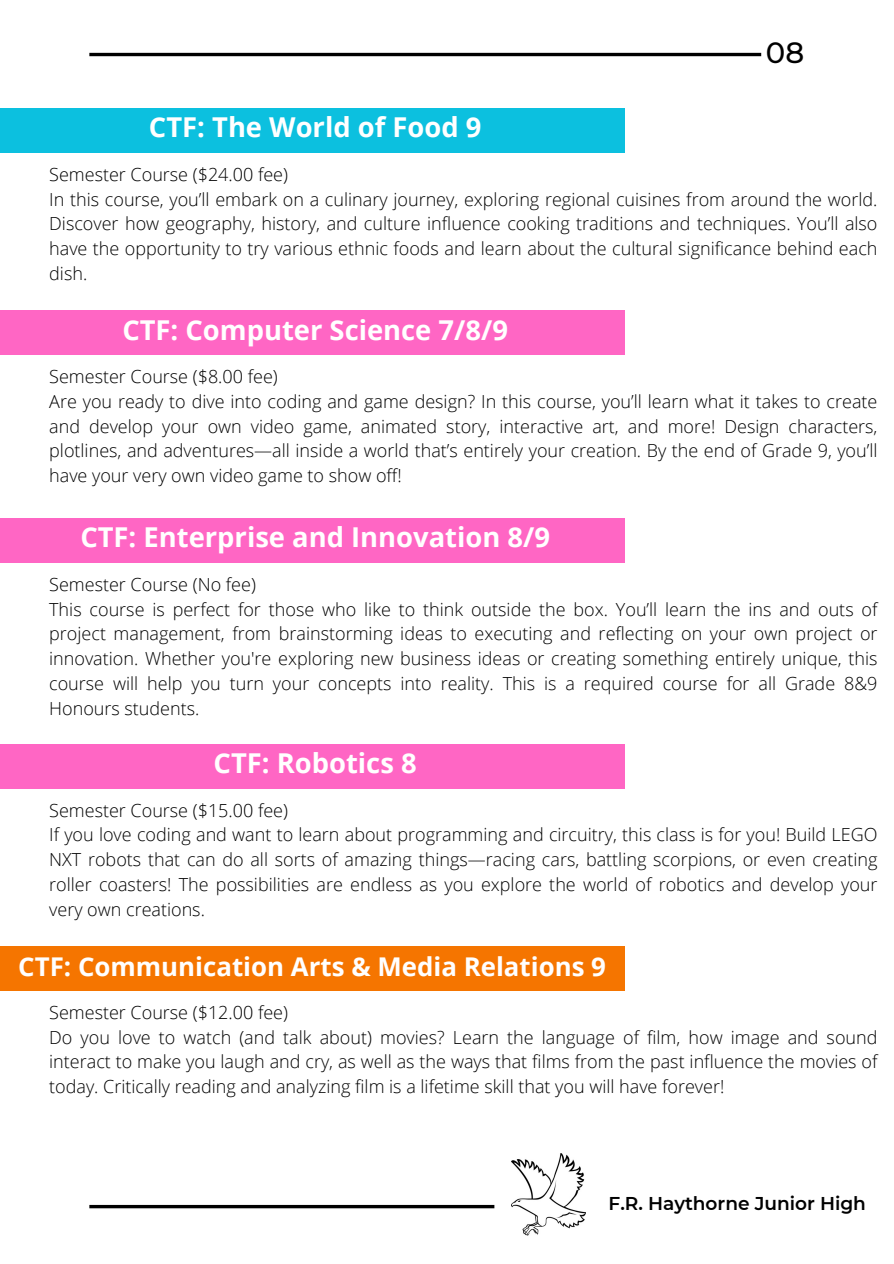
<style>
.page{position:relative;width:894px;height:1264px;background:#fff}
.page>*{position:absolute;margin:0;border:0;box-sizing:border-box;transform-origin:0 0}
.t1{font:500 29.25px "Montserrat";color:#000}
.t2{font:700 27.3px "Open Sans";color:#fff}
.t3{font:700 25.8px "Open Sans";color:#fff}
.t4{font:600 18.6px "Montserrat";color:#000}
.t5{font:300 18px/24.8px "Open Sans";color:#000;text-align:justify}
</style>
<div class="page">
<svg style="left:89px;top:1204px;width:405px;height:4px;background:#3b3b3b"></svg>
<hr style="left:89px;top:53px;width:672px;height:3px;background:#000">
<div style="left:0;top:108px;width:624px;height:45px;background:#0cc0df"></div>
<img style="left:511px;top:1153px;width:74px;height:82px">
<div style="left:0;top:518px;width:624px;height:44px;background:#ff66c4"></div>
<div style="left:0;top:744px;width:624px;height:44px;background:#ff66c4"></div>
<div style="left:0;top:946px;width:624px;height:44px;background:#f57500"></div>
<div style="left:0;top:310px;width:624px;height:45px;background:#ff66c4"></div>
<p class="t1" style="left:765px;top:35px;width:40px">08</p>
<p class="t2" style="left:149px;top:108px;width:334px">CTF: The World of Food 9</p>
<h1 class="t5" style="left:49px;top:161px;width:240px">Semester Course ($24.00 fee)</h1>
<p class="t5" style="left:49px;top:186px;width:829px">In this course, you’ll embark on a culinary journey, exploring regional cuisines from around the world.<br>Discover how geography, history, and culture influence cooking traditions and techniques. You’ll also have the opportunity to try various ethnic foods and learn about the cultural significance behind each dish.</p>
<h1 class="t2" style="left:122px;top:310px;width:387px">CTF: Computer Science 7/8/9</h1>
<p class="t5" style="left:49px;top:363px;width:230px">Semester Course ($8.00 fee)</p>
<p class="t5" style="left:49px;top:388px;width:829px">Are you ready to dive into coding and game design? In this course, you’ll learn what it takes to create and develop your own video game, animated story, interactive art, and more! Design characters, plotlines, and adventures—all inside a world that’s entirely your creation. By the end of Grade 9, you’ll have your very own video game to show off!</p>
<h1 class="t2" style="left:80px;top:518px;width:471px">CTF: Enterprise and Innovation 8/9</h1>
<p class="t5" style="left:49px;top:571px;width:208px">Semester Course (No fee)</p>
<p class="t5" style="left:49px;top:596px;width:829px">This course is perfect for those who like to think outside the box. You’ll learn the ins and outs of project management, from brainstorming ideas to executing and reflecting on your own project or innovation. Whether you're exploring new business ideas or creating something entirely unique, this course will help you turn your concepts into reality. This is a required course for all Grade 8&amp;9<br>Honours students.</p>
<h1 class="t2" style="left:213px;top:744px;width:204px">CTF: Robotics 8</h1>
<p class="t5" style="left:49px;top:797px;width:240px">Semester Course ($15.00 fee)</p>
<p class="t5" style="left:49px;top:822px;width:829px">If you love coding and want to learn about programming and circuitry, this class is for you! Build LEGO NXT robots that can do all sorts of amazing things—racing cars, battling scorpions, or even creating roller coasters! The possibilities are endless as you explore the world of robotics and develop your very own creations.</p>
<h1 class="t3" style="left:18px;top:948px;width:589px">CTF: Communication Arts &amp; Media Relations 9</h1>
<p class="t5" style="left:49px;top:999px;width:240px">Semester Course ($12.00 fee)</p>
<p class="t5" style="left:49px;top:1024px;width:829px">Do you love to watch (and talk about) movies? Learn the language of film, how image and sound interact to make you laugh and cry, as well as the ways that films from the past influence the movies of today. Critically reading and analyzing film is a lifetime skill that you will have forever!</p>
<p class="t4" style="left:608px;top:1191px;width:259px">F.R. Haythorne Junior High</p>
</div>
